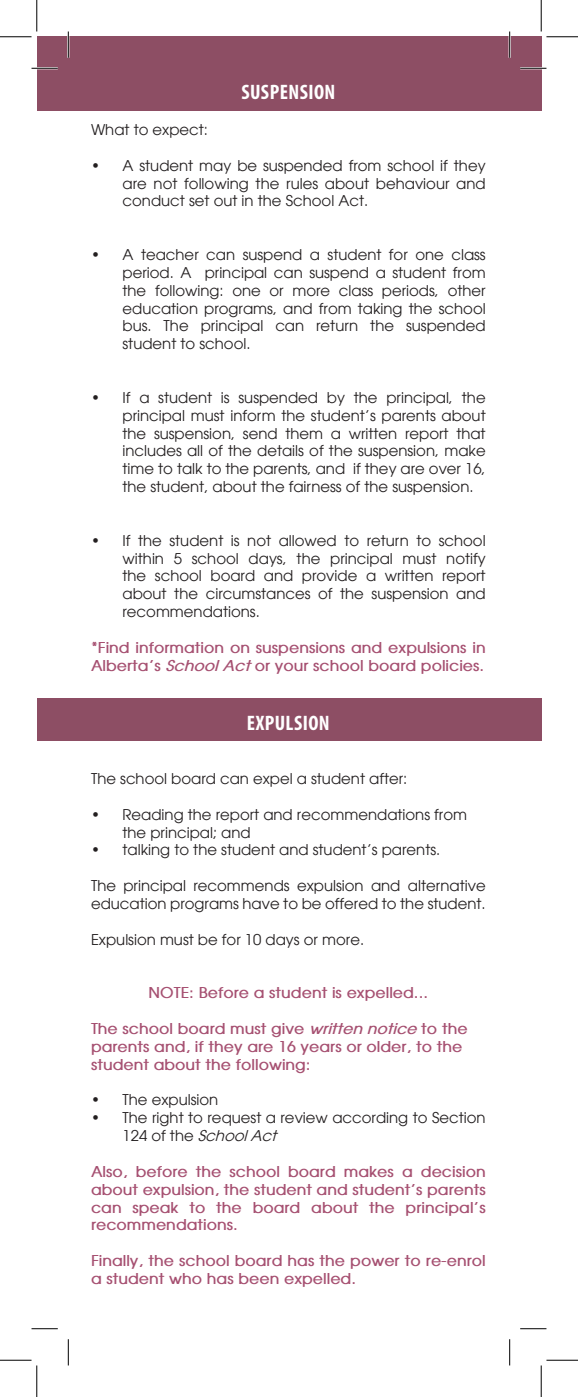
<style>
.page{position:relative;width:578px;height:1397px;background:#fff}
.page>*{position:absolute;margin:0;border:0;box-sizing:border-box;transform-origin:0 0}
.t1{font:700 condensed 21px "Myriad Pro";letter-spacing:.02em;color:#fff}
.t2{font:14.88px/17.8px "Avant Garde LT";color:#231f20;text-align:justify}
.t3{font:700 14.88px/17.8px "Avant Garde";color:#a65071}
.s1{font-style:italic}
</style>
<div class="page">
<div style="left:37px;top:698px;width:504px;height:43px;background:#8d4e64"></div>
<div style="left:37px;top:37px;width:504px;height:74px;background:#8d4e64"></div>
<hr style="left:32px;top:67px;width:26px;height:2px;background:#fff">
<hr style="left:520px;top:67px;width:26px;height:2px;background:#fff">
<hr style="left:67px;top:32px;width:2px;height:26px;background:#fff">
<hr style="left:508px;top:32px;width:2px;height:26px;background:#fff">
<svg style="left:32px;top:68px;width:26px;height:1px"></svg>
<svg style="left:520px;top:68px;width:26px;height:1px"></svg>
<svg style="left:32px;top:1328px;width:26px;height:1px"></svg>
<svg style="left:520px;top:1328px;width:26px;height:1px"></svg>
<svg style="left:68px;top:32px;width:1px;height:26px"></svg>
<svg style="left:68px;top:1339px;width:1px;height:26px"></svg>
<svg style="left:509px;top:32px;width:1px;height:26px"></svg>
<svg style="left:509px;top:1339px;width:1px;height:26px"></svg>
<hr style="left:0;top:36px;width:32px;height:1px;background:#000">
<hr style="left:546px;top:36px;width:32px;height:1px;background:#000">
<hr style="left:0;top:1359px;width:32px;height:1px;background:#000">
<hr style="left:546px;top:1359px;width:32px;height:1px;background:#000">
<hr style="left:36px;top:0;width:1px;height:32px;background:#000">
<hr style="left:36px;top:1365px;width:1px;height:31px;background:#000">
<hr style="left:540px;top:0;width:1px;height:32px;background:#000">
<hr style="left:540px;top:1365px;width:1px;height:31px;background:#000">
<p class="t1" style="left:241px;top:79px;width:95px">SUSPENSION</p>
<p class="t2" style="left:91px;top:121px;width:118px">What to expect:</p>
<p class="t2" style="left:122px;top:156px;width:364px;text-indent:-32px">• A student may be suspended from school if they are not following the rules about behaviour and conduct set out in the School Act.</p>
<p class="t2" style="left:122px;top:246px;width:364px;text-indent:-32px">• A teacher can suspend a student for one class period. A principal can suspend a student from the following: one or more class periods, other education programs, and from taking the school bus. The principal can return the suspended student to school.</p>
<p class="t2" style="left:122px;top:388px;width:364px;text-indent:-32px">• If a student is suspended by the principal, the principal must inform the student’s parents about the suspension, send them a written report that includes all of the details of the suspension, make time to talk to the parents, and if they are over 16, the student, about the fairness of the suspension.</p>
<p class="t2" style="left:122px;top:531px;width:364px;text-indent:-32px">• If the student is not allowed to return to school within 5 school days, the principal must notify the school board and provide a written report about the circumstances of the suspension and recommendations.</p>
<p class="t3" style="left:91px;top:638px;width:396px">*Find information on suspensions and expulsions in<br>Alberta’s <span class="s1">SchoolAct</span>or your school board policies.</p>
<p class="t1" style="left:247px;top:710px;width:84px">EXPULSION</p>
<p class="t2" style="left:91px;top:769px;width:318px">The school board can expel a student after:</p>
<p class="t2" style="left:122px;top:805px;width:346px;text-indent:-32px">• Reading the report and recommendations from the principal; and</p>
<p class="t2" style="left:91px;top:841px;width:350px">• talking to the student and student’s parents.</p>
<p class="t2" style="left:91px;top:876px;width:396px">The principal recommends expulsion and alternative education programs have to be offered to the student.</p>
<p class="t2" style="left:91px;top:930px;width:274px">Expulsion must be for 10 days or more.</p>
<p class="t3" style="left:148px;top:983px;width:281px">NOTE: Before a student is expelled...</p>
<p class="t3" style="left:91px;top:1019px;width:378px">The school board must give <span class="s1">written notice</span> to the parents and, if they are 16 years or older, to the student about the following:</p>
<p class="t2" style="left:91px;top:1091px;width:129px">• The expulsion</p>
<p class="t2" style="left:122px;top:1108px;width:364px;text-indent:-32px">• The right to request a review according to Section<br>1 2 4 o f t h e <span class="s1">SchoolAct</span></p>
<p class="t3" style="left:91px;top:1162px;width:396px;text-align:justify">Also, before the school board makes a decision about expulsion, the student and student’s parents can speak to the board about the principal’s recommendations.</p>
<p class="t3" style="left:91px;top:1251px;width:396px">Finally, the school board has the power to re-enrol a student who has been expelled.</p>
</div>
